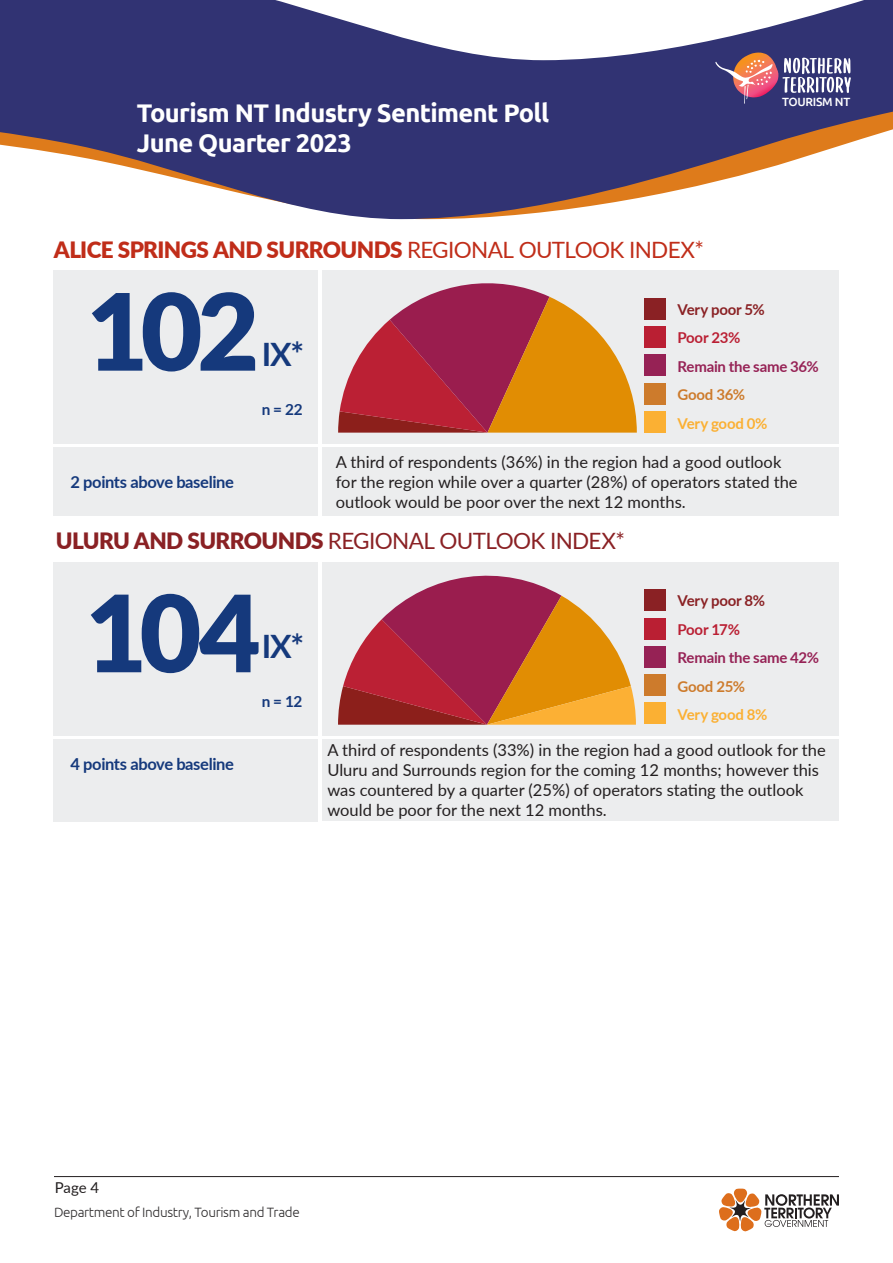
<style>
.page{position:relative;width:893px;height:1263px;background:#fff}
.page>*{position:absolute;margin:0;border:0;box-sizing:border-box;transform-origin:0 0}
.t1{font:900 106.5px "Lato";letter-spacing:-.06em;color:#15397c}
.t2{font:700 32.25px "Lato";color:#15397c}
.t3{font:700 25.5px/30px "Ubuntu";letter-spacing:-.025em;color:#fff}
.t4{font:900 22.5px "Lato";letter-spacing:-.025em;color:#c02d19}
.t5{font:22.5px "Lato";letter-spacing:-.03em;color:#8a2124}
.t6{font:16.5px/19.8px "Lato";color:#231f20}
.t7{font:700 16.5px "Lato";letter-spacing:-.025em;color:#15397c}
.t8{font:700 15.3px "Lato";color:#15397c}
.t9{font:700 15px "Lato";letter-spacing:-.015em;color:#962255}
.t10{font:700 15px "Lato";letter-spacing:-.015em;color:#8a2124}
.t11{font:700 15px "Lato";letter-spacing:-.015em;color:#fbb033}
.t12{font:700 15px "Lato";letter-spacing:-.025em;color:#ba1f33}
.t13{font:700 15px "Lato";letter-spacing:-.015em;color:#cd7b2c}
.t14{font:15px "Lato";color:#231f20}
.t15{font:300 13.5px "Ubuntu";letter-spacing:-.025em;color:#312f30}
.t16{font:500 11.85px "Ubuntu";letter-spacing:-.025em;color:#fff}
.s1{font-weight:400}
.s2{font-weight:900}
</style>
<div class="page">
<svg style="left:0;top:60px;width:893px;height:159px;fill:#313373"></svg>
<svg style="left:0;top:0;width:893px;height:60px;fill:#313373"></svg>
<svg style="left:715px;top:53px;width:136px;height:51px;background:#7d6589"></svg>
<svg style="left:719px;top:1188px;width:120px;height:43px"></svg>
<hr style="left:54px;top:1176px;width:785px;height:1px;background:#231f20">
<div style="left:322px;top:448px;width:517px;height:68px;background:#ecedee"></div>
<div style="left:322px;top:270px;width:517px;height:174px;background:#ecedee"></div>
<div style="left:54px;top:270px;width:264px;height:174px;background:#ecedee"></div>
<div style="left:54px;top:448px;width:264px;height:68px;background:#ecedee"></div>
<div style="left:322px;top:739px;width:517px;height:82px;background:#ecedee"></div>
<div style="left:322px;top:562px;width:517px;height:173px;background:#ecedee"></div>
<div style="left:54px;top:562px;width:264px;height:173px;background:#ecedee"></div>
<div style="left:54px;top:739px;width:264px;height:83px;background:#ecedee"></div>
<div style="left:644px;top:411px;width:21px;height:21px;background:#fbb033"></div>
<div style="left:644px;top:383px;width:21px;height:21px;background:#cd7b2c"></div>
<div style="left:644px;top:355px;width:21px;height:21px;background:#962255"></div>
<div style="left:644px;top:327px;width:21px;height:21px;background:#ba1f33"></div>
<div style="left:644px;top:298px;width:21px;height:21px;background:#8a2124"></div>
<div style="left:644px;top:703px;width:21px;height:21px;background:#fbb033"></div>
<div style="left:644px;top:674px;width:21px;height:22px;background:#cd7b2c"></div>
<div style="left:644px;top:646px;width:21px;height:21px;background:#962255"></div>
<div style="left:644px;top:618px;width:21px;height:21px;background:#ba1f33"></div>
<div style="left:644px;top:590px;width:21px;height:21px;background:#8a2124"></div>
<svg style="left:338px;top:283px;width:299px;height:150px"></svg>
<svg style="left:338px;top:575px;width:298px;height:150px"></svg>
<h3 class="t3" style="left:137px;top:98px;width:414px">Tourism NT Industry Sentiment Poll<br>June Quarter 2023</h3>
<p class="t4" style="left:54px;top:233px;width:652px">ALICE SPRINGS AND SURROUNDS <span class="s1">REGIONAL OUTLOOK INDEX*</span></p>
<p class="t16" style="left:782px;top:95px;width:70px">TOURISM NT</p>
<p class="t1" style="left:86px;top:252px;width:174px">102</p>
<p class="t2" style="left:262px;top:331px;width:44px">IX*</p>
<p class="t7" style="left:71px;top:469px;width:165px">2 points above baseline</p>
<p class="t8" style="left:262px;top:398px;width:42px">n = 22</p>
<p class="t10" style="left:677px;top:298px;width:89px">Very poor 5%</p>
<p class="t12" style="left:677px;top:327px;width:64px">Poor 23%</p>
<p class="t9" style="left:677px;top:355px;width:143px">Remain the same 36%</p>
<p class="t13" style="left:677px;top:384px;width:69px">Good 36%</p>
<p class="t11" style="left:677px;top:412px;width:92px">Very good 0%</p>
<p class="t6" style="left:336px;top:452px;width:463px">A third of respondents (36%) in the region had a good outlook for the region while over a quarter (28%) of operators stated the outlook would be poor over the next 12 months.</p>
<p class="t5" style="left:56px;top:525px;width:571px"><span class="s2">ULURU AND SURROUNDS</span> REGIONAL OUTLOOK INDEX*</p>
<p class="t1" style="left:85px;top:553px;width:177px">104</p>
<p class="t2" style="left:262px;top:623px;width:44px">IX*</p>
<p class="t8" style="left:262px;top:690px;width:42px">n = 12</p>
<p class="t10" style="left:677px;top:590px;width:89px">Very poor 8%</p>
<p class="t12" style="left:677px;top:618px;width:64px">Poor 17%</p>
<p class="t9" style="left:677px;top:647px;width:143px">Remain the same 42%</p>
<p class="t13" style="left:677px;top:675px;width:69px">Good 25%</p>
<p class="t11" style="left:677px;top:704px;width:91px">Very good 8%</p>
<p class="t7" style="left:71px;top:752px;width:165px">4 points above baseline</p>
<p class="t6" style="left:327px;top:739px;width:500px">A third of respondents (33%) in the region had a good outlook for the Uluru and Surrounds region for the coming 12 months; however this was countered by a quarter (25%) of operators stating the outlook would be poor for the next 12 months.</p>
<p class="t14" style="left:55px;top:1176px;width:46px">Page 4</p>
<p class="t15" style="left:54px;top:1204px;width:247px">Department of Industry, Tourism and Trade</p>
</div>
